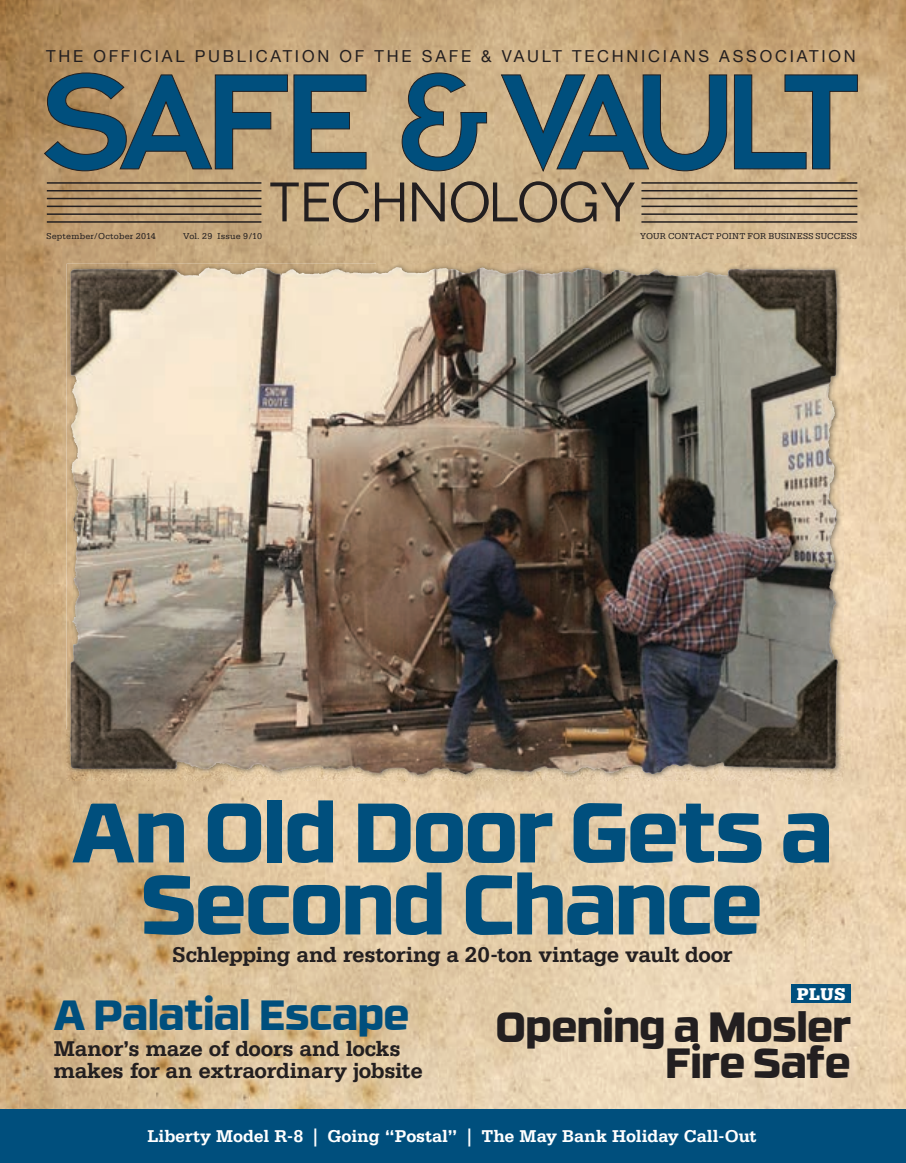
<style>
.page{position:relative;width:906px;height:1163px;background:#fff}
.page>*{position:absolute;margin:0;border:0;box-sizing:border-box;transform-origin:0 0}
.t1{font:800 84px/72px "RB No 3.1";letter-spacing:-.02em;color:#004f7d;text-align:center}
.t2{font:800 42px/36px "RB No 3.1";letter-spacing:-.015em;color:#231f20;text-align:right}
.t3{font:800 42px "RB No 3.1";letter-spacing:-.015em;color:#004f7d}
.t4{font:700 22.5px/22.5px "Serifa";letter-spacing:-.02em;color:#231f20}
.t5{font:700 18px "Serifa";letter-spacing:-.005em;color:#fff}
.t6{font:900 18px "Serifa";color:#fff}
.t7{font:16.5px "Helvetica Neue";letter-spacing:.17em;color:#231f20}
.t8{font:9px "Serifa";letter-spacing:.015em;color:#231f20}
</style>
<div class="page">
<img style="left:0;top:0;width:905px;height:1109px">
<img style="left:67px;top:264px;width:776px;height:516px">
<img style="left:228px;top:267px;width:168px;height:8px">
<svg style="left:270px;top:181px;width:364px;height:41px;background:#a18c6e"></svg>
<hr style="left:641px;top:182px;width:216px;height:2px;background:#231f20">
<hr style="left:641px;top:190px;width:216px;height:1px;background:#231f20">
<hr style="left:641px;top:198px;width:216px;height:1px;background:#231f20">
<hr style="left:641px;top:206px;width:216px;height:1px;background:#231f20">
<hr style="left:641px;top:213px;width:216px;height:2px;background:#231f20">
<hr style="left:641px;top:221px;width:216px;height:2px;background:#231f20">
<hr style="left:47px;top:182px;width:214px;height:2px;background:#231f20">
<hr style="left:47px;top:190px;width:214px;height:1px;background:#231f20">
<hr style="left:47px;top:198px;width:214px;height:1px;background:#231f20">
<hr style="left:47px;top:206px;width:214px;height:1px;background:#231f20">
<hr style="left:47px;top:213px;width:214px;height:2px;background:#231f20">
<hr style="left:47px;top:221px;width:214px;height:2px;background:#231f20">
<svg style="left:733px;top:74px;width:124px;height:96px;background:#73827c"></svg>
<svg style="left:401px;top:72px;width:86px;height:100px;background:#77847d"></svg>
<svg style="left:43px;top:72px;width:324px;height:100px;background:#647573"></svg>
<svg style="left:500px;top:74px;width:227px;height:99px;background:#6d7e7a"></svg>
<div style="left:790px;top:984px;width:60px;height:18px;background:#004f7d"></div>
<div style="left:0;top:1109px;width:905px;height:53px;background:#004f7d"></div>
<p class="t7" style="left:46px;top:45px;width:810px">THE OFFICIAL PUBLICATION OF THE SAFE &amp; VAULT TECHNICIANS ASSOCIATION</p>
<p class="t8" style="left:47px;top:231px;width:111px">September/October 2014</p>
<p class="t8" style="left:183px;top:231px;width:80px">Vol. 29 Issue 9/10</p>
<p class="t8" style="left:640px;top:231px;width:218px">YOUR CONTACT POINT FOR BUSINESS SUCCESS</p>
<h1 class="t1" style="left:72px;top:789px;width:762px">An Old Door Gets a<br>Second Chance</h1>
<p class="t4" style="left:172px;top:943px;width:561px">Schlepping and restoring a 20-ton vintage vault door</p>
<h2 class="t3" style="left:54px;top:980px;width:357px">A Palatial Escape</h2>
<p class="t4" style="left:54px;top:1037px;width:370px">Manor’s maze of doors and locks makes for an extraordinary jobsite</p>
<p class="t6" style="left:796px;top:983px;width:50px">PLUS</p>
<h2 class="t2" style="left:495px;top:1006px;width:357px">Opening a Mosler<br>Fire Safe</h2>
<p class="t5" style="left:147px;top:1125px;width:610px">Liberty Model R-8 | Going “Postal” | The May Bank Holiday Call-Out</p>
</div>
